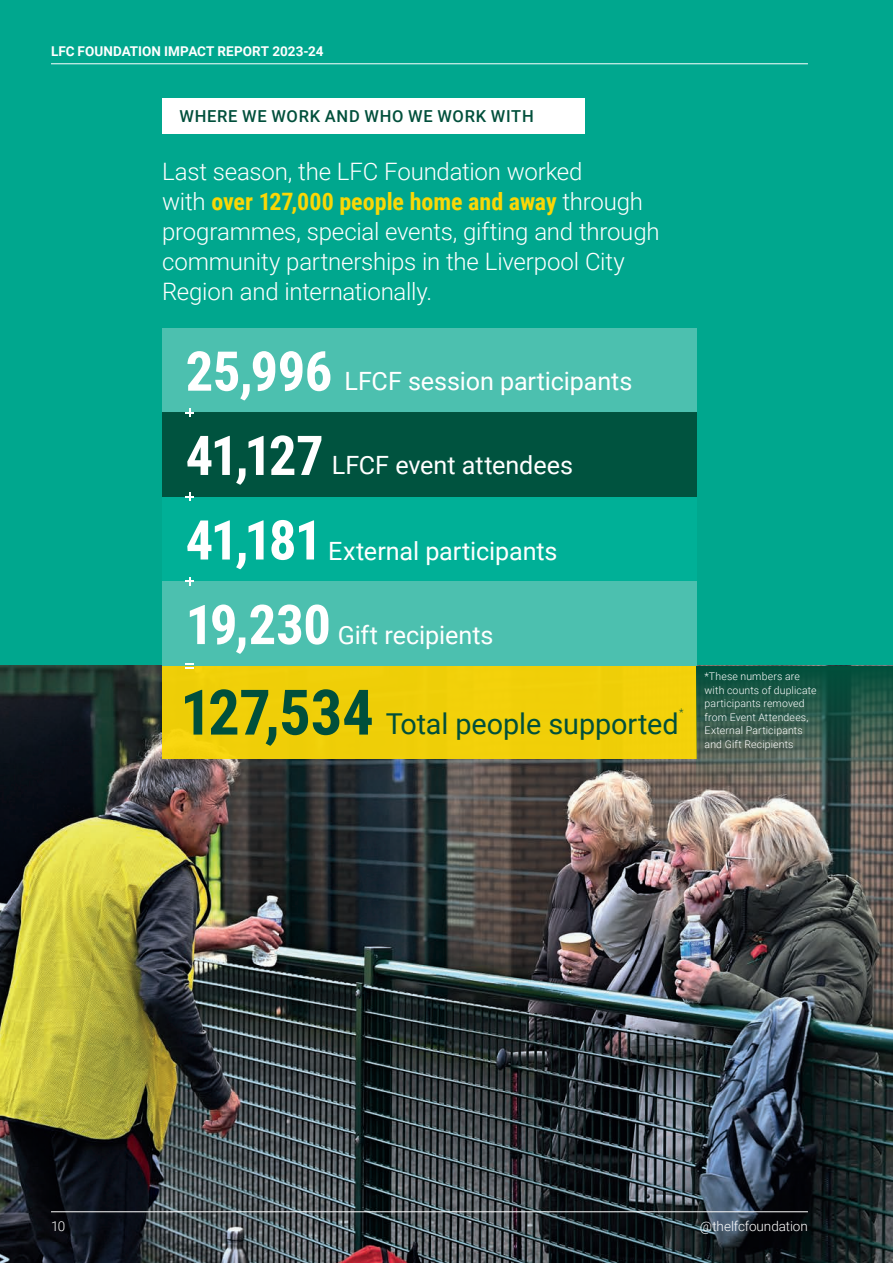
<style>
.page{position:relative;width:893px;height:1263px;background:#00a78e}
.page>*{position:absolute;margin:0;border:0;box-sizing:border-box;transform-origin:0 0}
.t1{font:700 62.85px "Roboto Condensed";letter-spacing:-.01em;color:#004f3b}
.t2{font:700 54.9px "Roboto Condensed";letter-spacing:-.025em;color:#fff}
.t3{font:28.8px "Roboto";letter-spacing:-.005em;color:#004f3b}
.t4{font:25.2px "Roboto";letter-spacing:-.005em;color:#fff}
.t5{font:300 24px/30px "Roboto";letter-spacing:-.01em;color:#fff}
.t6{font:500 16.5px "Roboto";letter-spacing:.045em;color:#004f3b}
.t7{font:700 13.5px "Roboto";letter-spacing:.005em;color:#fff}
.t8{font:300 13.5px "Roboto";letter-spacing:-.005em;color:#fff}
.t9{font:300 10.5px/13.5px "Roboto";letter-spacing:.015em;color:#fff}
.t10{font:300 10.5px "Roboto";color:#004f3b}
.s1{font-family:"Roboto Condensed";font-weight:700;color:#fad706}
</style>
<div class="page">
<img style="left:0;top:666px;width:893px;height:597px">
<div style="left:162px;top:98px;width:423px;height:35px;background:#fff"></div>
<div style="left:162px;top:666px;width:535px;height:93px;background:#f0cf08"></div>
<div style="left:162px;top:328px;width:535px;height:84px;background:#4cc0af"></div>
<div style="left:162px;top:497px;width:535px;height:84px;background:#00b198"></div>
<div style="left:162px;top:581px;width:535px;height:85px;background:#4cc0af"></div>
<div style="left:162px;top:412px;width:535px;height:85px;background:#004f3b"></div>
<hr style="left:51px;top:64px;width:757px;height:1px;background:#fff">
<hr style="left:51px;top:1211px;width:757px;height:1px;background:#fff">
<svg style="left:186px;top:493px;width:8px;height:8px"></svg>
<svg style="left:186px;top:577px;width:8px;height:8px"></svg>
<svg style="left:186px;top:663px;width:8px;height:5px"></svg>
<svg style="left:186px;top:408px;width:8px;height:9px"></svg>
<svg style="left:697px;top:666px;width:196px;height:119px;background:#365a4c"></svg>
<p class="t7" style="left:51px;top:42px;width:274px">LFC FOUNDATION IMPACT REPORT 2023-24</p>
<p class="t6" style="left:179px;top:104px;width:356px">WHERE WE WORK AND WHO WE WORK WITH</p>
<p class="t5" style="left:162px;top:155px;width:422px">Last season, the LFC Foundation worked</p>
<p class="t5" style="left:162px;top:185px;width:499px">with <span class="s1">over 127,000 people home and away</span> through programmes, special events, gifting and through community partnerships in the Liverpool City Region and internationally.</p>
<p class="t2" style="left:186px;top:333px;width:148px">25,996</p>
<p class="t4" style="left:344px;top:364px;width:289px">LFCF session participants</p>
<p class="t2" style="left:186px;top:417px;width:140px">41,127</p>
<p class="t4" style="left:332px;top:448px;width:243px">LFCF event attendees</p>
<p class="t2" style="left:186px;top:501px;width:138px">41,181</p>
<p class="t2" style="left:186px;top:586px;width:147px">19,230</p>
<p class="t4" style="left:328px;top:533px;width:231px">External participants</p>
<p class="t4" style="left:338px;top:617px;width:157px">Gift recipients</p>
<p class="t1" style="left:180px;top:668px;width:195px">127,534</p>
<p class="t10" style="left:679px;top:705px;width:6px">*</p>
<p class="t3" style="left:386px;top:704px;width:294px">Total people supported</p>
<p class="t9" style="left:705px;top:669px;width:114px">*These numbers are with counts of duplicate participants removed from Event Attendees,<br>External Participants and Gift Recipients</p>
<p class="t8" style="left:51px;top:1216px;width:16px">10</p>
<p class="t8" style="left:700px;top:1216px;width:109px">@thelfcfoundation</p>
</div>
